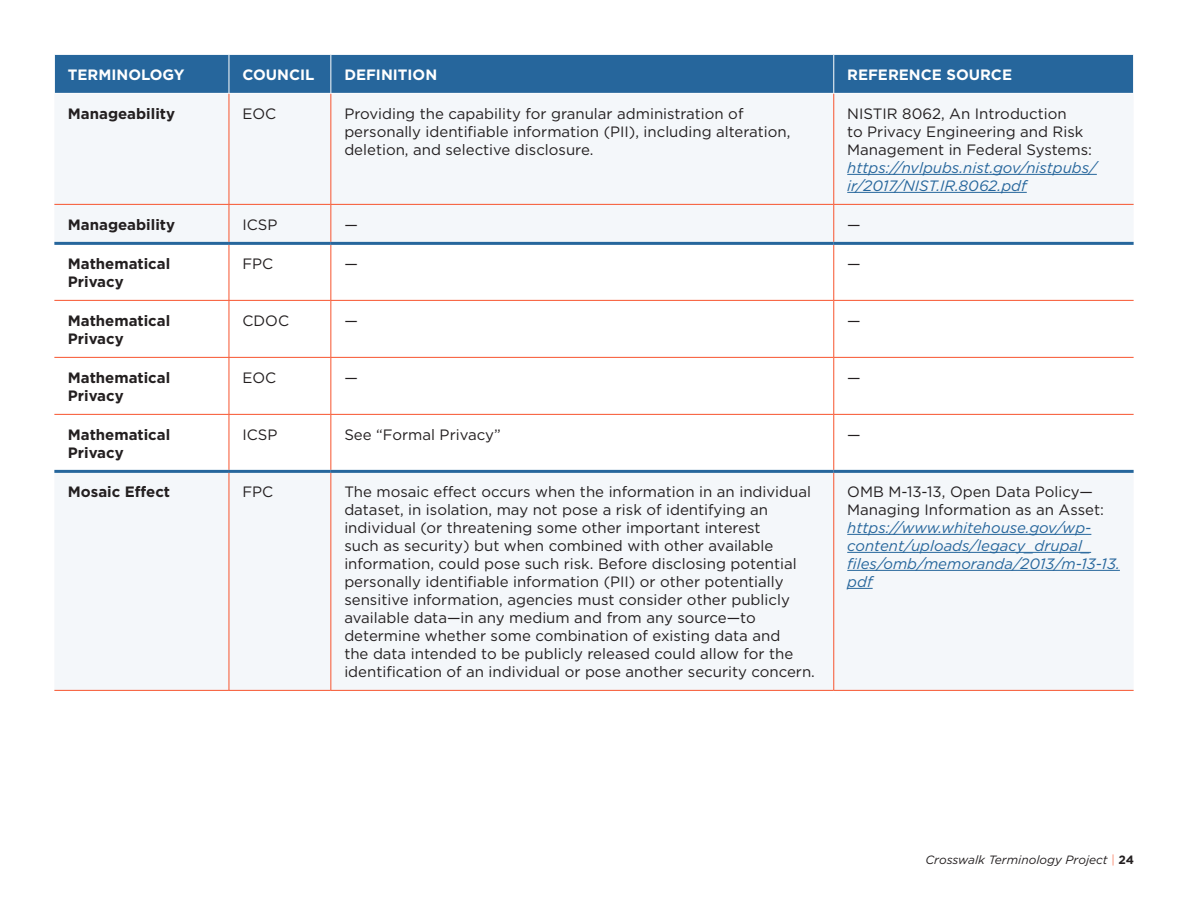
<style>
.page{position:relative;width:1188px;height:918px;background:#fff}
.page>*{position:absolute;margin:0;border:0;box-sizing:border-box;transform-origin:0 0}
.P_-_TR{font:15px/18px "Gotham";color:#231f20}
.P_-_TR-2{font:italic 15px/18px "Gotham";color:#26669c}
.P_-_TD_Left_Column{font:700 15px/18px "Gotham";color:#231f20}
.t1{font:700 15px "Gotham";color:#fff}
.t2{font:italic 12px "Gotham";color:#231f20}
.s1{font-style:italic;color:#26669c}
.s2{font-style:normal;color:#231f20}
.s3{font-weight:300;font-style:normal;color:#f7542e}
.s4{font-weight:700;font-style:normal}
</style>
<div class="page">
<div style="left:55px;top:55px;width:1078px;height:38px;background:#26669c"></div>
<div style="left:54px;top:94px;width:1080px;height:596px;background:#f4f7fa"></div>
<svg style="left:54px;top:245px;width:1080px;height:225px"></svg>
<hr style="left:330px;top:55px;width:1px;height:38px;background:#fff">
<hr style="left:833px;top:55px;width:1px;height:38px;background:#fff">
<hr style="left:229px;top:245px;width:1px;height:55px;background:#f7542e">
<hr style="left:330px;top:245px;width:1px;height:55px;background:#f7542e">
<hr style="left:833px;top:245px;width:1px;height:55px;background:#f7542e">
<hr style="left:54px;top:300px;width:175px;height:1px;background:#f7542e">
<hr style="left:229px;top:300px;width:102px;height:1px;background:#f7542e">
<hr style="left:229px;top:301px;width:1px;height:56px;background:#f7542e">
<hr style="left:331px;top:300px;width:503px;height:1px;background:#f7542e">
<hr style="left:330px;top:301px;width:1px;height:56px;background:#f7542e">
<hr style="left:834px;top:300px;width:300px;height:1px;background:#f7542e">
<hr style="left:833px;top:301px;width:1px;height:56px;background:#f7542e">
<hr style="left:54px;top:357px;width:175px;height:1px;background:#f7542e">
<hr style="left:229px;top:357px;width:102px;height:1px;background:#f7542e">
<hr style="left:229px;top:358px;width:1px;height:56px;background:#f7542e">
<hr style="left:331px;top:357px;width:503px;height:1px;background:#f7542e">
<hr style="left:330px;top:358px;width:1px;height:56px;background:#f7542e">
<hr style="left:834px;top:357px;width:300px;height:1px;background:#f7542e">
<hr style="left:833px;top:358px;width:1px;height:56px;background:#f7542e">
<hr style="left:54px;top:414px;width:175px;height:1px;background:#f7542e">
<hr style="left:229px;top:414px;width:102px;height:1px;background:#f7542e">
<hr style="left:229px;top:415px;width:1px;height:55px;background:#f7542e">
<hr style="left:331px;top:414px;width:503px;height:1px;background:#f7542e">
<hr style="left:330px;top:415px;width:1px;height:55px;background:#f7542e">
<hr style="left:834px;top:414px;width:300px;height:1px;background:#f7542e">
<hr style="left:833px;top:415px;width:1px;height:55px;background:#f7542e">
<hr style="left:229px;top:55px;width:1px;height:38px;background:#fff">
<hr style="left:54px;top:470px;width:175px;height:3px;background:#26669c">
<hr style="left:229px;top:473px;width:1px;height:217px;background:#f7542e">
<hr style="left:229px;top:470px;width:102px;height:3px;background:#26669c">
<hr style="left:331px;top:470px;width:503px;height:3px;background:#26669c">
<hr style="left:330px;top:473px;width:1px;height:217px;background:#f7542e">
<hr style="left:833px;top:473px;width:1px;height:217px;background:#f7542e">
<hr style="left:834px;top:470px;width:300px;height:3px;background:#26669c">
<hr style="left:54px;top:242px;width:175px;height:3px;background:#26669c">
<hr style="left:54px;top:204px;width:175px;height:1px;background:#f7542e">
<hr style="left:54px;top:690px;width:175px;height:1px;background:#f7542e">
<hr style="left:229px;top:94px;width:1px;height:110px;background:#f7542e">
<hr style="left:330px;top:94px;width:1px;height:110px;background:#f7542e">
<hr style="left:229px;top:690px;width:102px;height:1px;background:#f7542e">
<hr style="left:331px;top:690px;width:503px;height:1px;background:#f7542e">
<hr style="left:229px;top:205px;width:1px;height:37px;background:#f7542e">
<hr style="left:229px;top:204px;width:102px;height:1px;background:#f7542e">
<hr style="left:331px;top:204px;width:503px;height:1px;background:#f7542e">
<hr style="left:330px;top:205px;width:1px;height:37px;background:#f7542e">
<hr style="left:229px;top:242px;width:102px;height:3px;background:#26669c">
<hr style="left:331px;top:242px;width:503px;height:3px;background:#26669c">
<hr style="left:833px;top:205px;width:1px;height:37px;background:#f7542e">
<hr style="left:834px;top:242px;width:300px;height:3px;background:#26669c">
<hr style="left:833px;top:94px;width:1px;height:110px;background:#f7542e">
<hr style="left:834px;top:204px;width:300px;height:1px;background:#f7542e">
<hr style="left:834px;top:690px;width:300px;height:1px;background:#f7542e">
<hr style="left:847px;top:174px;width:250px;height:1px;background:#26669c">
<hr style="left:847px;top:192px;width:180px;height:1px;background:#26669c">
<hr style="left:847px;top:534px;width:244px;height:1px;background:#26669c">
<hr style="left:847px;top:552px;width:244px;height:1px;background:#26669c">
<hr style="left:847px;top:570px;width:273px;height:1px;background:#26669c">
<svg style="left:847px;top:588px;width:26px;height:1px"></svg>
<p class="t1" style="left:68px;top:65px;width:118px">TERMINOLOGY</p>
<p class="t1" style="left:242px;top:65px;width:74px">COUNCIL</p>
<p class="t1" style="left:344px;top:65px;width:94px">DEFINITION</p>
<p class="t1" style="left:847px;top:65px;width:166px">REFERENCE SOURCE</p>
<p class="P_-_TD_Left_Column" style="left:68px;top:104px;width:109px">Manageability</p>
<p class="P_-_TR" style="left:242px;top:104px;width:35px">EOC</p>
<p class="P_-_TR" style="left:344px;top:104px;width:448px">Providing the capability for granular administration of personally identifiable information (PII), including alteration, deletion, and selective disclosure.</p>
<p class="P_-_TR" style="left:847px;top:104px;width:251px">NISTIR 8062, An Introduction<br>to Privacy Engineering and Risk<br>Management in Federal Systems: <span class="s1">https://nvlpubs.nist.gov/nistpubs/ ir/2017/NIST.IR.8062.pdf</span></p>
<p class="P_-_TD_Left_Column" style="left:68px;top:215px;width:109px">Manageability</p>
<p class="P_-_TR" style="left:242px;top:215px;width:37px">ICSP</p>
<p class="P_-_TR" style="left:344px;top:215px;width:15px">—</p>
<p class="P_-_TR" style="left:847px;top:215px;width:15px">—</p>
<p class="P_-_TD_Left_Column" style="left:68px;top:254px;width:104px">Mathematical<br>Privacy</p>
<p class="P_-_TR" style="left:242px;top:254px;width:32px">FPC</p>
<p class="P_-_TR" style="left:344px;top:254px;width:15px">—</p>
<p class="P_-_TR" style="left:847px;top:254px;width:15px">—</p>
<p class="P_-_TD_Left_Column" style="left:68px;top:311px;width:104px">Mathematical<br>Privacy</p>
<p class="P_-_TR" style="left:242px;top:311px;width:48px">CDOC</p>
<p class="P_-_TR" style="left:344px;top:311px;width:15px">—</p>
<p class="P_-_TR" style="left:847px;top:311px;width:15px">—</p>
<p class="P_-_TD_Left_Column" style="left:68px;top:368px;width:104px">Mathematical<br>Privacy</p>
<p class="P_-_TR" style="left:242px;top:368px;width:35px">EOC</p>
<p class="P_-_TR" style="left:344px;top:368px;width:15px">—</p>
<p class="P_-_TR" style="left:847px;top:368px;width:15px">—</p>
<p class="P_-_TD_Left_Column" style="left:68px;top:425px;width:104px">Mathematical<br>Privacy</p>
<p class="P_-_TR" style="left:242px;top:425px;width:37px">ICSP</p>
<p class="P_-_TR" style="left:344px;top:425px;width:158px">See “Formal Privacy”</p>
<p class="P_-_TR" style="left:847px;top:425px;width:15px">—</p>
<p class="P_-_TD_Left_Column" style="left:68px;top:482px;width:104px">Mosaic Effect</p>
<p class="P_-_TR" style="left:242px;top:482px;width:32px">FPC</p>
<p class="P_-_TR" style="left:344px;top:482px;width:470px">The mosaic effect occurs when the information in an individual dataset, in isolation, may not pose a risk of identifying an individual (or threatening some other important interest<br>such as security) but when combined with other available information, could pose such risk. Before disclosing potential personally identifiable information (PII) or other potentially sensitive information, agencies must consider other publicly available data—in any medium and from any source—to determine whether some combination of existing data and<br>the data intended to be publicly released could allow for the identification of an individual or pose another security concern.</p>
<p class="P_-_TR-2" style="left:847px;top:482px;width:274px"><span class="s2">OMB M-13-13, Open Data Policy—<br>Managing Information as an Asset: </span>https://www.whitehouse.gov/wp&shy;content/uploads/legacy_drupal_ files/omb/memoranda/2013/m-13-13. pdf</p>
<p class="t2" style="left:925px;top:852px;width:210px">Crosswalk Terminology Project <span class="s3">|</span> <span class="s4">24</span></p>
</div>
